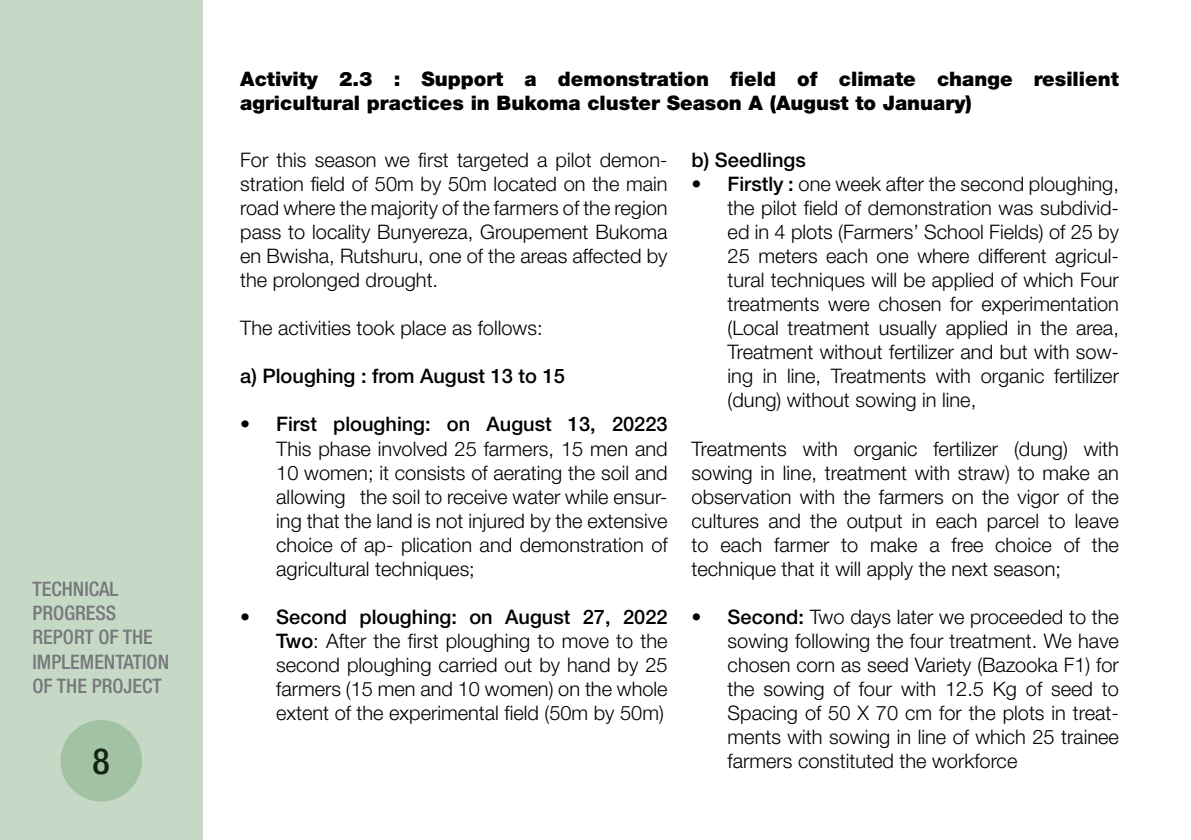
<style>
.page{position:relative;width:1191px;height:840px;background:#fff}
.page>*{position:absolute;margin:0;border:0;box-sizing:border-box;transform-origin:0 0}
.t1{font:500 condensed 36px "Helvetica Neue";color:#000}
.t2{font:300 20px/24px "Helvetica Neue";color:#000;text-align:justify}
.t3{font:900 20px/24px "Helvetica Neue";color:#000}
.t4{font:500 20px "Helvetica Neue";color:#000}
.t5{font:500 condensed 20px/24px "Helvetica Neue";color:#76787b}
.s1{font-weight:500}
</style>
<div class="page">
<div style="left:0;top:0;width:202px;height:839px;background:#c6d9c6"></div>
<p class="t5" style="left:33px;top:576px;width:138px">TECHNICAL<br>PROGRESS<br>REPORT OF THE<br>IMPLEMENTATION<br>OF THE PROJECT</p>
<h1 class="t1" style="left:93px;top:739px;width:19px">8</h1>
<p class="t3" style="left:240px;top:67px;width:880px">Activity 2.3 : Support a demonstration field of climate change resilient agricultural practices in Bukoma cluster Season A (August to January)</p>
<p class="t2" style="left:240px;top:147px;width:429px">For this season we first targeted a pilot demon&shy;stration field of 50m by 50m located on the main road where the majority of the farmers of the region pass to locality Bunyereza, Groupement Bukoma en Bwisha, Rutshuru, one of the areas affected by the prolonged drought.</p>
<p class="t2" style="left:240px;top:315px;width:304px">The activities took place as follows:</p>
<p class="t4" style="left:240px;top:364px;width:326px">a) Ploughing : from August 13 to 15</p>
<p class="t4" style="left:240px;top:412px;width:429px">• First ploughing: on August 13, 20223</p>
<p class="t2" style="left:276px;top:435px;width:393px">This phase involved 25 farmers, 15 men and 10 women; it consists of aerating the soil and allowing the soil to receive water while ensur&shy;ing that the land is not injured by the extensive choice of ap- plication and demonstration of agricultural techniques;</p>
<p class="t2" style="left:276px;top:603px;width:393px;text-indent:-36px"><span class="s1">• Second ploughing: on August 27, 2022<br>Two</span>: After the first ploughing to move to the second ploughing carried out by hand by 25 farmers (15 men and 10 women) on the whole extent of the experimental field (50m by 50m)</p>
<p class="t4" style="left:691px;top:148px;width:116px">b) Seedlings</p>
<p class="t2" style="left:727px;top:171px;width:393px;text-indent:-36px"><span class="s1">• Firstly :</span> one week after the second ploughing, the pilot field of demonstration was subdivid&shy;ed in 4 plots (Farmers’ School Fields) of 25 by 25 meters each one where different agricul&shy;tural techniques will be applied of which Four treatments were chosen for experimentation (Local treatment usually applied in the area, Treatment without fertilizer and but with sow&shy;ing in line, Treatments with organic fertilizer (dung) without sowing in line,</p>
<p class="t2" style="left:691px;top:435px;width:429px">Treatments with organic fertilizer (dung) with sowing in line, treatment with straw) to make an observation with the farmers on the vigor of the cultures and the output in each parcel to leave to each farmer to make a free choice of the technique that it will apply the next season;</p>
<p class="t2" style="left:727px;top:603px;width:393px;text-indent:-36px"><span class="s1">• Second:</span> Two days later we proceeded to the sowing following the four treatment. We have chosen corn as seed Variety (Bazooka F1) for the sowing of four with 12.5 Kg of seed to Spacing of 50 X 70 cm for the plots in treat&shy;ments with sowing in line of which 25 trainee farmers constituted the workforce</p>
</div>
